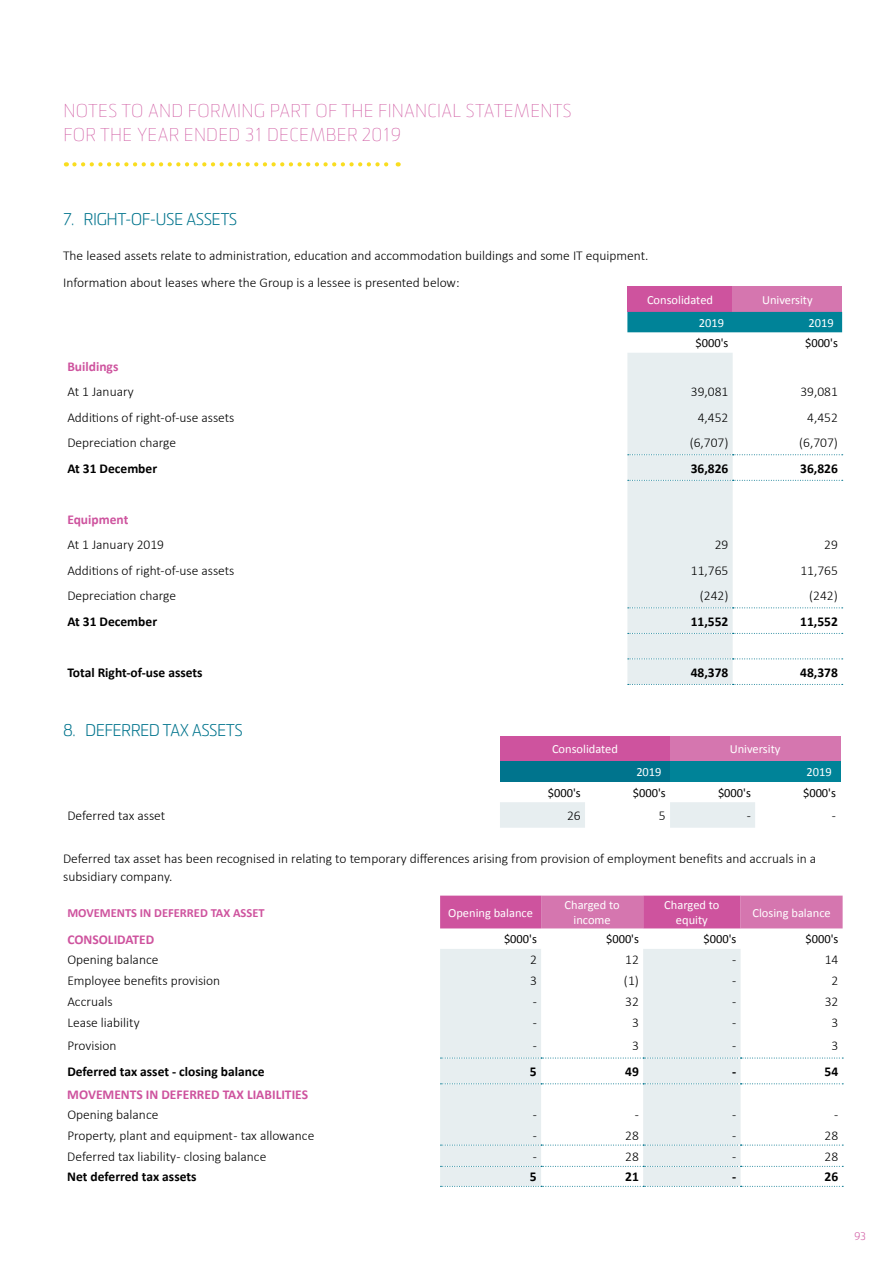
<style>
.page{position:relative;width:893px;height:1263px;background:#fff}
.page>*{position:absolute;margin:0;border:0;box-sizing:border-box;transform-origin:0 0}
.t1{font:100 18px/24px "Sommet Rounded";letter-spacing:.05em;color:#ce539e}
.t2{font:300 16.5px "Sommet Rounded";color:#00748d}
.t3{font:300 13.5px/26.5px "Calibri";color:#000}
.t4{font:700 13.5px "Calibri";color:#000}
.t5{font:700 13.5px "Calibri";color:#ce539e}
.t6{font:12.45px/15px "Calibri";color:#fff;text-align:center}
.t7{font:12.45px "Calibri";color:#000}
.t8{font:700 12.45px "Calibri";color:#ce539e}
.t9{font:300 10.5px "Sommet Rounded";color:#ce539e}
</style>
<div class="page">
<div style="left:627px;top:286px;width:106px;height:26px;background:#ce539e"></div>
<div style="left:733px;top:286px;width:109px;height:26px;background:#d576af"></div>
<div style="left:627px;top:312px;width:215px;height:20px;background:#008398"></div>
<svg style="left:627px;top:353px;width:216px;height:332px"></svg>
<div style="left:500px;top:736px;width:170px;height:25px;background:#ce539e"></div>
<div style="left:670px;top:736px;width:170px;height:25px;background:#d576af"></div>
<div style="left:500px;top:761px;width:170px;height:21px;background:#00748d"></div>
<div style="left:670px;top:761px;width:170px;height:21px;background:#008398"></div>
<svg style="left:500px;top:802px;width:255px;height:26px"></svg>
<svg style="left:440px;top:896px;width:403px;height:32px;background:#d165a6"></svg>
<svg style="left:440px;top:949px;width:301px;height:237px;fill:#e7eef0"></svg>
<svg style="left:440px;top:1166px;width:403px;height:1px"></svg>
<svg style="left:440px;top:1186px;width:403px;height:1px"></svg>
<svg style="left:440px;top:1058px;width:403px;height:1px"></svg>
<svg style="left:440px;top:1083px;width:403px;height:1px"></svg>
<svg style="left:440px;top:1145px;width:403px;height:1px"></svg>
<svg style="left:74px;top:162px;width:325px;height:4px"></svg>
<h1 class="t1" style="left:64px;top:99px;width:509px">NOTES TO AND FORMING PART OF THE FINANCIAL STATEMENTS<br>FOR THE YEAR ENDED 31 DECEMBER 2019</h1>
<p class="t2" style="left:63px;top:209px;width:176px">7. RIGHT-OF-USE ASSETS</p>
<p class="t3" style="left:63px;top:242px;width:587px">The leased assets relate to administration, education and accommodation buildings and some IT equipment.<br>Information about leases where the Group is a lessee is presented below:</p>
<p class="t6" style="left:647px;top:292px;width:68px">Consolidated</p>
<p class="t6" style="left:762px;top:292px;width:52px">University</p>
<p class="t6" style="left:699px;top:315px;width:27px">2019</p>
<p class="t6" style="left:808px;top:315px;width:27px">2019</p>
<p class="t7" style="left:696px;top:335px;width:34px">$000's</p>
<p class="t7" style="left:805px;top:335px;width:34px">$000's</p>
<p class="t5" style="left:67px;top:357px;width:53px">Buildings</p>
<p class="t3" style="left:67px;top:378px;width:68px">At 1 January</p>
<p class="t3" style="left:691px;top:378px;width:39px">39,081</p>
<p class="t3" style="left:800px;top:378px;width:39px">39,081</p>
<p class="t3" style="left:67px;top:404px;width:169px">Additions of right-of-use assets</p>
<p class="t3" style="left:698px;top:404px;width:32px">4,452</p>
<p class="t3" style="left:807px;top:404px;width:32px">4,452</p>
<p class="t3" style="left:67px;top:429px;width:110px">Depreciation charge</p>
<p class="t3" style="left:690px;top:429px;width:40px">(6,707)</p>
<p class="t3" style="left:799px;top:429px;width:40px">(6,707)</p>
<p class="t4" style="left:67px;top:459px;width:91px">At 31 December</p>
<p class="t4" style="left:691px;top:459px;width:39px">36,826</p>
<p class="t4" style="left:800px;top:459px;width:39px">36,826</p>
<p class="t5" style="left:67px;top:510px;width:63px">Equipment</p>
<p class="t3" style="left:67px;top:531px;width:98px">At 1 January 2019</p>
<p class="t3" style="left:715px;top:531px;width:15px">29</p>
<p class="t3" style="left:824px;top:531px;width:15px">29</p>
<p class="t3" style="left:67px;top:557px;width:169px">Additions of right-of-use assets</p>
<p class="t3" style="left:691px;top:557px;width:39px">11,765</p>
<p class="t3" style="left:800px;top:557px;width:39px">11,765</p>
<p class="t3" style="left:67px;top:582px;width:110px">Depreciation charge</p>
<p class="t3" style="left:700px;top:582px;width:30px">(242)</p>
<p class="t3" style="left:809px;top:582px;width:30px">(242)</p>
<p class="t4" style="left:67px;top:613px;width:91px">At 31 December</p>
<p class="t4" style="left:691px;top:613px;width:39px">11,552</p>
<p class="t4" style="left:800px;top:613px;width:39px">11,552</p>
<p class="t4" style="left:67px;top:664px;width:137px">Total Right-of-use assets</p>
<p class="t4" style="left:691px;top:664px;width:39px">48,378</p>
<p class="t4" style="left:800px;top:664px;width:39px">48,378</p>
<p class="t2" style="left:63px;top:721px;width:181px">8. DEFERRED TAX ASSETS</p>
<p class="t6" style="left:552px;top:742px;width:68px">Consolidated</p>
<p class="t6" style="left:730px;top:742px;width:52px">University</p>
<p class="t6" style="left:636px;top:765px;width:27px">2019</p>
<p class="t6" style="left:806px;top:765px;width:27px">2019</p>
<p class="t7" style="left:548px;top:785px;width:34px">$000's</p>
<p class="t7" style="left:633px;top:785px;width:34px">$000's</p>
<p class="t7" style="left:718px;top:785px;width:34px">$000's</p>
<p class="t7" style="left:803px;top:785px;width:34px">$000's</p>
<p class="t3" style="left:67px;top:802px;width:99px">Deferred tax asset</p>
<p class="t3" style="left:567px;top:802px;width:15px">26</p>
<p class="t3" style="left:659px;top:802px;width:8px">5</p>
<p class="t3" style="left:747px;top:802px;width:6px">-</p>
<p class="t3" style="left:832px;top:802px;width:6px">-</p>
<p class="t3" style="left:63px;top:849px;width:754px;line-height:18px">Deferred tax asset has been recognised in relating to temporary differences arising from provision of employment benefits and accruals in a subsidiary company.</p>
<p class="t8" style="left:67px;top:905px;width:199px">MOVEMENTS IN DEFERRED TAX ASSET</p>
<p class="t6" style="left:448px;top:905px;width:86px">Opening balance</p>
<p class="t6" style="left:564px;top:898px;width:57px">Charged to income</p>
<p class="t6" style="left:664px;top:898px;width:57px">Charged to equity</p>
<p class="t6" style="left:752px;top:905px;width:80px">Closing balance</p>
<p class="t5" style="left:67px;top:931px;width:88px">CONSOLIDATED</p>
<p class="t7" style="left:504px;top:931px;width:34px">$000's</p>
<p class="t7" style="left:606px;top:931px;width:34px">$000's</p>
<p class="t7" style="left:703px;top:931px;width:34px">$000's</p>
<p class="t7" style="left:805px;top:931px;width:34px">$000's</p>
<p class="t3" style="left:67px;top:946px;width:93px">Opening balance</p>
<p class="t3" style="left:530px;top:946px;width:8px">2</p>
<p class="t3" style="left:625px;top:946px;width:15px">12</p>
<p class="t3" style="left:732px;top:946px;width:6px">-</p>
<p class="t3" style="left:825px;top:946px;width:15px">14</p>
<p class="t3" style="left:67px;top:967px;width:154px">Employee benefits provision</p>
<p class="t3" style="left:530px;top:967px;width:8px">3</p>
<p class="t3" style="left:624px;top:967px;width:16px">(1)</p>
<p class="t3" style="left:732px;top:967px;width:6px">-</p>
<p class="t3" style="left:831px;top:967px;width:8px">2</p>
<p class="t3" style="left:67px;top:988px;width:47px">Accruals</p>
<p class="t3" style="left:533px;top:988px;width:6px">-</p>
<p class="t3" style="left:625px;top:988px;width:15px">32</p>
<p class="t3" style="left:732px;top:988px;width:6px">-</p>
<p class="t3" style="left:825px;top:988px;width:15px">32</p>
<p class="t3" style="left:67px;top:1009px;width:74px">Lease liability</p>
<p class="t3" style="left:533px;top:1009px;width:6px">-</p>
<p class="t3" style="left:632px;top:1009px;width:8px">3</p>
<p class="t3" style="left:732px;top:1009px;width:6px">-</p>
<p class="t3" style="left:831px;top:1009px;width:8px">3</p>
<p class="t3" style="left:67px;top:1032px;width:51px">Provision</p>
<p class="t3" style="left:533px;top:1032px;width:6px">-</p>
<p class="t3" style="left:632px;top:1032px;width:8px">3</p>
<p class="t3" style="left:732px;top:1032px;width:6px">-</p>
<p class="t3" style="left:831px;top:1032px;width:8px">3</p>
<p class="t4" style="left:67px;top:1063px;width:199px">Deferred tax asset - closing balance</p>
<p class="t4" style="left:530px;top:1063px;width:8px">5</p>
<p class="t4" style="left:625px;top:1063px;width:15px">49</p>
<p class="t4" style="left:732px;top:1063px;width:6px">-</p>
<p class="t4" style="left:825px;top:1063px;width:15px">54</p>
<p class="t5" style="left:67px;top:1086px;width:242px">MOVEMENTS IN DEFERRED TAX LIABILITIES</p>
<p class="t3" style="left:67px;top:1101px;width:93px">Opening balance</p>
<p class="t3" style="left:533px;top:1101px;width:6px">-</p>
<p class="t3" style="left:635px;top:1101px;width:6px">-</p>
<p class="t3" style="left:732px;top:1101px;width:6px">-</p>
<p class="t3" style="left:834px;top:1101px;width:6px">-</p>
<p class="t3" style="left:67px;top:1121px;width:248px">Property, plant and equipment - tax allowance</p>
<p class="t3" style="left:533px;top:1121px;width:6px">-</p>
<p class="t3" style="left:625px;top:1121px;width:15px">28</p>
<p class="t3" style="left:732px;top:1121px;width:6px">-</p>
<p class="t3" style="left:825px;top:1121px;width:15px">28</p>
<p class="t3" style="left:67px;top:1143px;width:201px">Deferred tax liability - closing balance</p>
<p class="t3" style="left:533px;top:1143px;width:6px">-</p>
<p class="t3" style="left:625px;top:1143px;width:15px">28</p>
<p class="t3" style="left:732px;top:1143px;width:6px">-</p>
<p class="t3" style="left:825px;top:1143px;width:15px">28</p>
<p class="t4" style="left:67px;top:1168px;width:131px">Net deferred tax assets</p>
<p class="t4" style="left:530px;top:1168px;width:8px">5</p>
<p class="t4" style="left:625px;top:1168px;width:15px">21</p>
<p class="t4" style="left:732px;top:1168px;width:6px">-</p>
<p class="t4" style="left:825px;top:1168px;width:15px">26</p>
<p class="t9" style="left:854px;top:1230px;width:13px">93</p>
</div>
